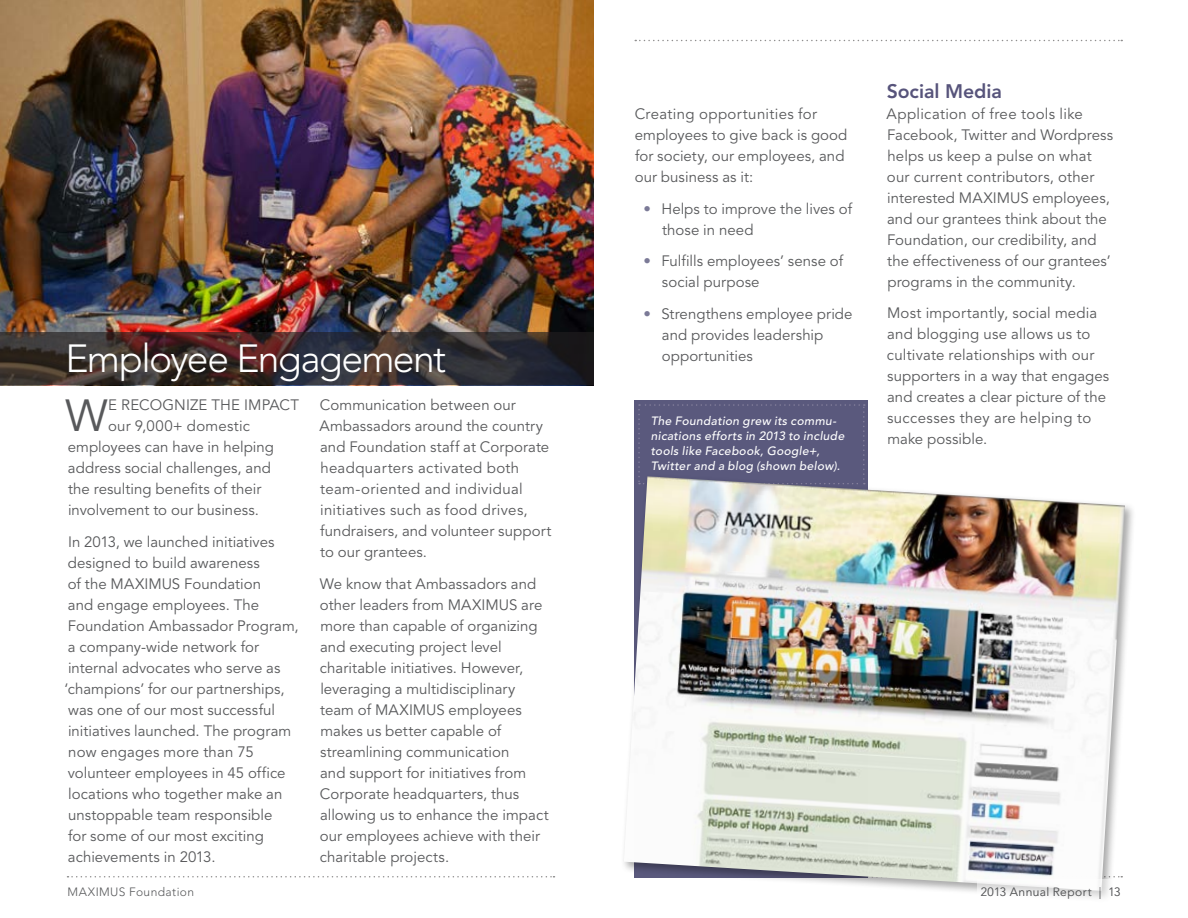
<style>
.page{position:relative;width:1188px;height:918px;background:#fff}
.page>*{position:absolute;margin:0;border:0;box-sizing:border-box;transform-origin:0 0}
.t1{font:44.7px "Avenir LT Pro";color:#58595b}
.t2{font:300 39px "Avenir LT Pro";letter-spacing:-.04em;color:#fff}
.t3{font:800 19.5px "Avenir LT Pro";letter-spacing:-.005em;color:#57547b}
.t4{font:15px/21px "Avenir LT Pro";letter-spacing:.005em;color:#58595b}
.t5{font:italic 500 12px/15px "Avenir LT Pro";letter-spacing:.025em;color:#fff}
.t6{font:300 12px "Avenir LT Pro";letter-spacing:.035em;color:#58595b}
.s1{color:#7b7a97}
</style>
<div class="page">
<svg style="left:68px;top:876px;width:487px;height:2px"></svg>
<svg style="left:635px;top:40px;width:487px;height:1px"></svg>
<div style="left:638px;top:404px;width:227px;height:69px;background:#5a597d"></div>
<img style="left:0;top:0;width:594px;height:386px">
<svg style="left:0;top:333px;width:594px;height:52px;background:#382e30"></svg>
<div style="left:621px;top:473px;width:515px;height:429px;background:#000;opacity:.35"></div>
<img style="left:624px;top:476px;width:501px;height:415px">
<svg style="left:977px;top:880px;width:150px;height:22px"></svg>
<h2 class="t2" style="left:66px;top:336px;width:382px">Employee Engagement</h2>
<h1 class="t1" style="left:65px;top:389px;width:44px">W</h1>
<p class="t4" style="left:108px;top:395px;width:192px">E RECOGNIZE THE IMPACT</p>
<p class="t4" style="left:108px;top:416px;width:143px">our 9,000+ domestic</p>
<p class="t4" style="left:68px;top:437px;width:208px">employees can have in helping</p>
<p class="t4" style="left:68px;top:458px;width:204px">address social challenges, and</p>
<p class="t4" style="left:68px;top:479px;width:195px">the resulting benefits of their</p>
<p class="t4" style="left:68px;top:500px;width:193px">involvement to our business.</p>
<p class="t4" style="left:65px;top:531px;width:236px">In 2013, we launched initiatives designed to build awareness<br>of the MAXIMUS Foundation<br>and engage employees. The<br>Foundation Ambassador Program, a company-wide network for internal advocates who serve as ‘champions’ for our partnerships, was one of our most successful initiatives launched. The program now engages more than 75 volunteer employees in 45 office locations who together make an unstoppable team responsible<br>for some of our most exciting achievements in 2013.</p>
<p class="t6" style="left:68px;top:884px;width:128px">MAXIMUS Foundation</p>
<p class="t4" style="left:320px;top:395px;width:233px">Communication between our<br>Ambassadors around the country and Foundation staff at Corporate headquarters activated both team-oriented and individual initiatives such as food drives, fundraisers, and volunteer support to our grantees.</p>
<p class="t4" style="left:320px;top:573px;width:230px">We know that Ambassadors and other leaders from MAXIMUS are more than capable of organizing and executing project level charitable initiatives. However, leveraging a multidisciplinary team of MAXIMUS employees makes us better capable of streamlining communication<br>and support for initiatives from<br>Corporate headquarters, thus allowing us to enhance the impact our employees achieve with their charitable projects.</p>
<p class="t4" style="left:635px;top:104px;width:214px">Creating opportunities for employees to give back is good for society, our employees, and our business as it:</p>
<p class="t4" style="left:662px;top:198px;width:192px;text-indent:-19px"><span class="s1">•</span> Helps to improve the lives of those in need</p>
<p class="t4" style="left:662px;top:251px;width:183px;text-indent:-18px"><span class="s1">•</span> Fulfills employees’ sense of social purpose</p>
<p class="t4" style="left:662px;top:303px;width:192px;text-indent:-18px"><span class="s1">•</span> Strengthens employee pride and provides leadership opportunities</p>
<p class="t5" style="left:651px;top:413px;width:195px">The Foundation grew its commu&shy;nications efforts in 2013 to include tools like Facebook, Google+,<br>Twitter and a blog (shown below).</p>
<h3 class="t3" style="left:887px;top:80px;width:117px">Social Media</h3>
<p class="t4" style="left:887px;top:104px;width:228px">Application of free tools like<br>Facebook, Twitter and Wordpress helps us keep a pulse on what our current contributors, other interested MAXIMUS employees, and our grantees think about the<br>Foundation, our credibility, and the effectiveness of our grantees’ programs in the community.</p>
<p class="t4" style="left:887px;top:303px;width:224px">Most importantly, social media and blogging use allows us to cultivate relationships with our supporters in a way that engages and creates a clear picture of the successes they are helping to make possible.</p>
<p class="t6" style="left:981px;top:884px;width:141px">2013 Annual Report | 13</p>
</div>
